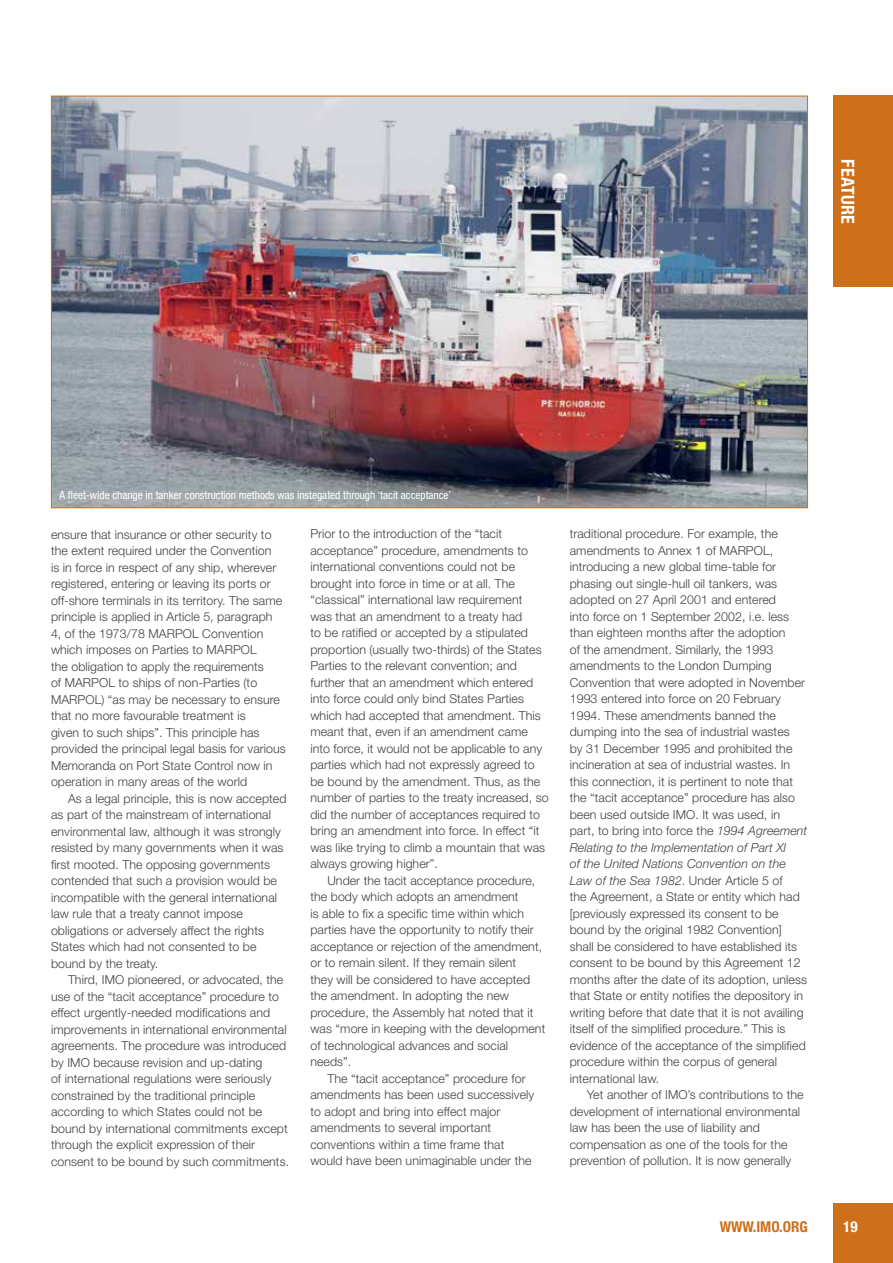
<style>
.page{position:relative;width:893px;height:1263px;background:#fff}
.page>*{position:absolute;margin:0;border:0;box-sizing:border-box;transform-origin:0 0}
.t1{font:700 condensed 18px "Helvetica Neue";letter-spacing:.01em;color:#fff}
.t2{font:700 condensed 15px "Helvetica Neue";color:#ce6f19}
.t3{font:700 condensed 15px "Helvetica Neue";color:#fff}
.t4{font:300 12.3px/16.5px "Helvetica Neue";letter-spacing:.005em;color:#414042}
.t5{font:condensed 11.25px "Helvetica Neue";color:#fff}
.s1{font-style:italic}
</style>
<div class="page">
<div style="left:833px;top:96px;width:60px;height:191px;background:#ce6f19"></div>
<div style="left:833px;top:1203px;width:60px;height:60px;background:#ce6f19"></div>
<img style="left:53px;top:98px;width:753px;height:408px">
<h1 class="t1" style="left:859px;top:159px;width:66px;rotate:90deg">FEATURE</h1>
<p class="t5" style="left:60px;top:489px;width:393px">A fleet-wide change in tanker construction methods was instegated through ‘tacit acceptance’</p>
<p class="t4" style="left:51px;top:526px;width:236px">ensure that insurance or other security to the extent required under the Convention<br>is in force in respect of any ship, wherever registered, entering or leaving its ports or off-shore terminals in its territory. The same principle is applied in Article 5, paragraph 4, of the 1973/78 MARPOL Convention which imposes on Parties to MARPOL<br>the obligation to apply the requirements<br>of MARPOL to ships of non-Parties (to MARPOL) “as may be necessary to ensure that no more favourable treatment is<br>given to such ships”. This principle has provided the principal legal basis for various Memoranda on Port State Control now in operation in many areas of the world</p>
<p class="t4" style="left:51px;top:790px;width:237px;text-indent:17px">As a legal principle, this is now accepted as part of the mainstream of international environmental law, although it was strongly resisted by many governments when it was first mooted. The opposing governments contended that such a provision would be incompatible with the general international law rule that a treaty cannot impose obligations or adversely affect the rights States which had not consented to be bound by the treaty.</p>
<p class="t4" style="left:51px;top:971px;width:240px;text-indent:17px">Third, IMO pioneered, or advocated, the use of the “tacit acceptance” procedure to effect urgently-needed modifications and improvements in international environmental agreements. The procedure was introduced by IMO because revision and up-dating<br>of international regulations were seriously constrained by the traditional principle according to which States could not be bound by international commitments except through the explicit expression of their consent to be bound by such commitments.</p>
<p class="t4" style="left:310px;top:525px;width:240px">Prior to the introduction of the “tacit acceptance” procedure, amendments to international conventions could not be brought into force in time or at all. The “classical” international law requirement<br>was that an amendment to a treaty had<br>to be ratified or accepted by a stipulated proportion (usually two-thirds) of the States Parties to the relevant convention; and further that an amendment which entered into force could only bind States Parties which had accepted that amendment. This meant that, even if an amendment came into force, it would not be applicable to any parties which had not expressly agreed to be bound by the amendment. Thus, as the number of parties to the treaty increased, so did the number of acceptances required to bring an amendment into force. In effect “it was like trying to climb a mountain that was always growing higher”.</p>
<p class="t4" style="left:327px;top:872px;width:209px">Under the tacit acceptance procedure,</p>
<p class="t4" style="left:310px;top:888px;width:210px">the body which adopts an amendment</p>
<p class="t4" style="left:310px;top:905px;width:215px">is able to fix a specific time within which</p>
<p class="t4" style="left:310px;top:921px;width:225px">parties have the opportunity to notify their</p>
<p class="t4" style="left:310px;top:938px;width:233px">acceptance or rejection of the amendment,</p>
<p class="t4" style="left:310px;top:954px;width:207px">or to remain silent. If they remain silent</p>
<p class="t4" style="left:310px;top:971px;width:221px">they will be considered to have accepted</p>
<p class="t4" style="left:310px;top:987px;width:200px">the amendment. In adopting the new</p>
<p class="t4" style="left:310px;top:1004px;width:224px">procedure, the Assembly hat noted that it</p>
<p class="t4" style="left:310px;top:1020px;width:236px">was “more in keeping with the development</p>
<p class="t4" style="left:310px;top:1037px;width:199px">of technological advances and social</p>
<p class="t4" style="left:310px;top:1053px;width:42px">needs”.</p>
<p class="t4" style="left:327px;top:1070px;width:200px">The “tacit acceptance” procedure for</p>
<p class="t4" style="left:310px;top:1086px;width:225px">amendments has been used successively</p>
<p class="t4" style="left:310px;top:1103px;width:191px">to adopt and bring into effect major</p>
<p class="t4" style="left:310px;top:1119px;width:182px">amendments to several important</p>
<p class="t4" style="left:310px;top:1136px;width:196px">conventions within a time frame that</p>
<p class="t4" style="left:310px;top:1152px;width:223px">would have been unimaginable under the</p>
<p class="t4" style="left:570px;top:525px;width:239px">traditional procedure. For example, the amendments to Annex 1 of MARPOL, introducing a new global time-table for phasing out single-hull oil tankers, was adopted on 27 April 2001 and entered<br>into force on 1 September 2002, i.e. less than eighteen months after the adoption<br>of the amendment. Similarly, the 1993 amendments to the London Dumping Convention that were adopted in November 1993 entered into force on 20 February 1994. These amendments banned the dumping into the sea of industrial wastes<br>by 31 December 1995 and prohibited the incineration at sea of industrial wastes. In this connection, it is pertinent to note that the “tacit acceptance” procedure has also been used outside IMO. It was used, in part, to bring into force the <span class="s1">1994 Agreement Relating to the Implementation of Part XI<br>of the United Nations Convention on the Law of the Sea 1982</span>. Under Article 5 of<br>the Agreement, a State or entity which had [previously expressed its consent to be bound by the original 1982 Convention] shall be considered to have established its consent to be bound by this Agreement 12 months after the date of its adoption, unless that State or entity notifies the depository in writing before that date that it is not availing itself of the simplified procedure.” This is evidence of the acceptance of the simplified procedure within the corpus of general international law.</p>
<p class="t4" style="left:570px;top:1086px;width:235px;text-indent:17px">Yet another of IMO’s contributions to the development of international environmental law has been the use of liability and compensation as one of the tools for the prevention of pollution. It is now generally</p>
<p class="t2" style="left:720px;top:1218px;width:90px">WWW.IMO.ORG</p>
<p class="t3" style="left:843px;top:1218px;width:16px">19</p>
</div>
